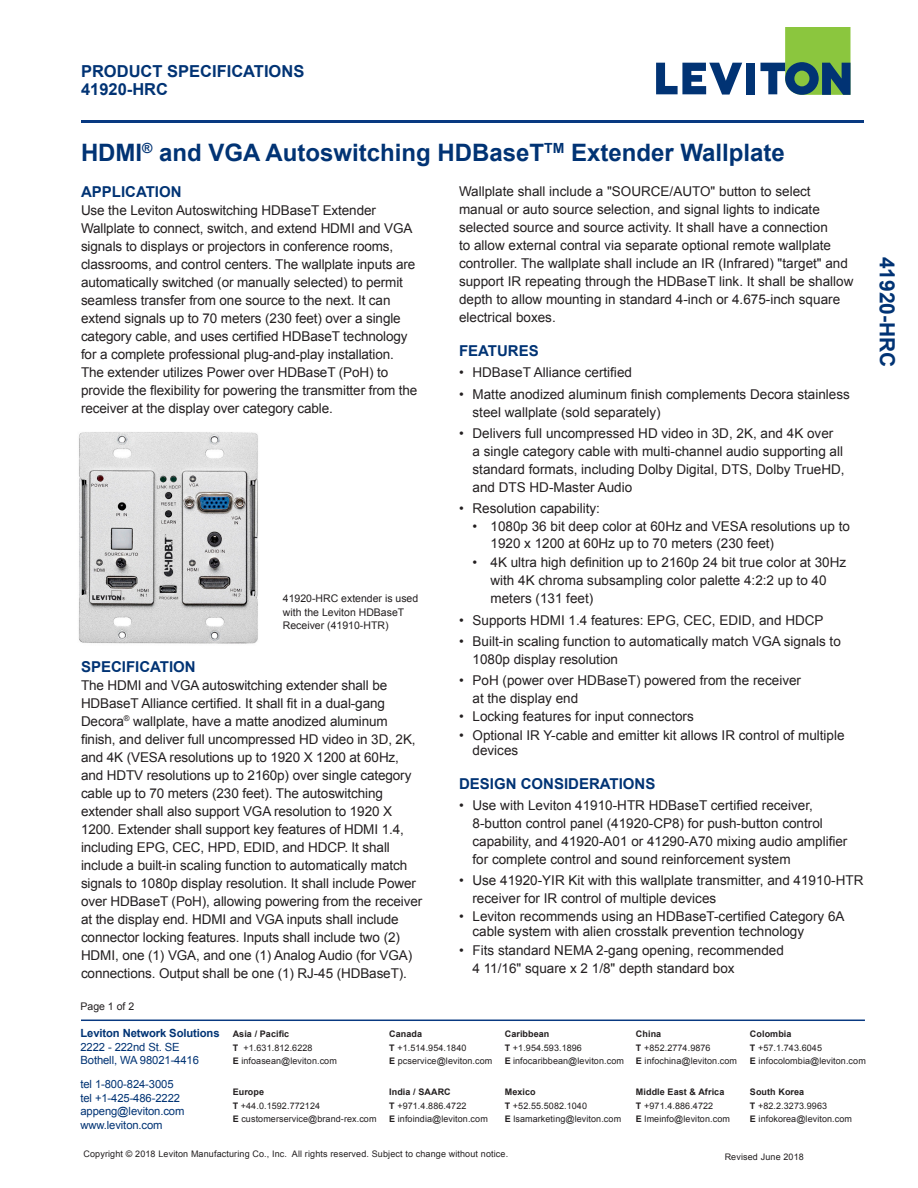
<style>
.page{position:relative;width:918px;height:1188px;background:#fff}
.page>*{position:absolute;margin:0;border:0;box-sizing:border-box;transform-origin:0 0}
.t1{font:700 24px "Arial";color:#013374}
.t2{font:700 21px "Arial";color:#013374}
.t3{font:700 16.5px "Arial";color:#013374}
.Subheads{font:700 15px "Arial";color:#013374}
.Body{font:13.5px/18px "Arial";letter-spacing:-.01em;color:#231f20}
.Bulletted{font:13.5px/18px "Arial";color:#231f20}
.t4{font:11.25px/13.5px "Arial";letter-spacing:-.01em;color:#013374}
.Body-2{font:10.5px/13.5px "Arial";color:#231f20}
.t5{font:9px/13.5px "Arial";letter-spacing:.01em;color:#231f20}
.t6{font:700 9px "Arial";letter-spacing:.01em;color:#231f20}
.s1{font-weight:700}
</style>
<div class="page">
<svg style="left:656px;top:63px;width:86px;height:32px"></svg>
<div style="left:746px;top:63px;width:9px;height:31px;background:#013374"></div>
<svg style="left:760px;top:27px;width:90px;height:68px"></svg>
<hr style="left:81px;top:120px;width:783px;height:3px;background:#083981">
<hr style="left:81px;top:1020px;width:784px;height:1px;background:#083981">
<img style="left:78px;top:432px;width:180px;height:212px">
<p class="t3" style="left:81px;top:60px;width:225px">PRODUCT SPECIFICATIONS</p>
<p class="t3" style="left:81px;top:78px;width:89px">41920-HRC</p>
<p class="t1" style="left:81px;top:137px;width:705px">HDMI<sup>®</sup> and VGA Autoswitching HDBaseT<sup>TM</sup> Extender Wallplate</p>
<p class="Subheads" style="left:81px;top:182px;width:102px">APPLICATION</p>
<p class="Body" style="left:81px;top:201px;width:338px">Use the Leviton Autoswitching HDBaseT Extender Wallplate to connect, switch, and extend HDMI and VGA signals to displays or projectors in conference rooms, classrooms, and control centers. The wallplate inputs are automatically switched (or manually selected) to permit seamless transfer from one source to the next. It can extend signals up to 70 meters (230 feet) over a single category cable, and uses certified HDBaseT technology for a complete professional plug-and-play installation.<br>The extender utilizes Power over HDBaseT (PoH) to provide the flexibility for powering the transmitter from the receiver at the display over category cable.</p>
<p class="Body-2" style="left:283px;top:592px;width:137px">41920-HRC extender is used with the Leviton HDBaseT<br>Receiver (41910-HTR)</p>
<p class="Subheads" style="left:81px;top:656px;width:116px">SPECIFICATION</p>
<p class="Body" style="left:81px;top:676px;width:343px">The HDMI and VGA autoswitching extender shall be HDBaseT Alliance certified. It shall fit in a dual-gang Decora<sup>®</sup> wallplate, have a matte anodized aluminum finish, and deliver full uncompressed HD video in 3D, 2K, and 4K (VESA resolutions up to 1920 X 1200 at 60Hz, and HDTV resolutions up to 2160p) over single category cable up to 70 meters (230 feet). The autoswitching extender shall also support VGA resolution to 1920 X 1200. Extender shall support key features of HDMI 1.4, including EPG, CEC, HPD, EDID, and HDCP. It shall include a built-in scaling function to automatically match signals to 1080p display resolution. It shall include Power over HDBaseT (PoH), allowing powering from the receiver at the display end. HDMI and VGA inputs shall include connector locking features. Inputs shall include two (2)<br>HDMI, one (1) VGA, and one (1) Analog Audio (for VGA) connections. Output shall be one (1) RJ-45 (HDBaseT).</p>
<p class="Body-2" style="left:80px;top:1000px;width:55px">Page 1 of 2</p>
<p class="Bulletted" style="left:459px;top:182px;width:396px">Wallplate shall include a "SOURCE/AUTO" button to select manual or auto source selection, and signal lights to indicate selected source and source activity. It shall have a connection<br>to allow external contral via separate optional remote wallplate controller. The wallplate shall include an IR (Infrared) "target" and support IR repeating through the HDBaseT link. It shall be shallow depth to allow mounting in standard 4-inch or 4.675-inch square electrical boxes.</p>
<p class="Subheads" style="left:459px;top:341px;width:81px">FEATURES</p>
<p class="Body" style="left:459px;top:364px;width:175px">• HDBaseT Alliance certified</p>
<p class="Body" style="left:472px;top:385px;width:379px;text-indent:-14px">• Matte anodized aluminum finish complements Decora stainless steel wallplate (sold separately)</p>
<p class="Body" style="left:472px;top:424px;width:374px;text-indent:-14px">• Delivers full uncompressed HD video in 3D, 2K, and 4K over<br>a single category cable with multi-channel audio supporting all standard formats, including Dolby Digital, DTS, Dolby TrueHD, and DTS HD-Master Audio</p>
<p class="Body" style="left:459px;top:500px;width:143px">• Resolution capability:</p>
<p class="Body" style="left:490px;top:518px;width:361px;line-height:16.5px;text-indent:-18px">• 1080p 36 bit deep color at 60Hz and VESA resolutions up to<br>1920 x 1200 at 60Hz up to 70 meters (230 feet)</p>
<p class="Bulletted" style="left:490px;top:554px;width:357px;text-indent:-18px">• 4K ultra high definition up to 2160p 24 bit true color at 30Hz with 4K chroma subsampling color palette 4:2:2 up to 40 meters (131 feet)</p>
<p class="Body" style="left:459px;top:611px;width:366px">• Supports HDMI 1.4 features: EPG, CEC, EDID, and HDCP</p>
<p class="Body" style="left:472px;top:632px;width:370px;text-indent:-14px">• Built-in scaling function to automatically match VGA signals to<br>1080p display resolution</p>
<p class="Body" style="left:472px;top:671px;width:330px;text-indent:-14px">• PoH (power over HDBaseT) powered from the receiver at the display end</p>
<p class="Body" style="left:459px;top:708px;width:236px">• Locking features for input connectors</p>
<p class="Body" style="left:472px;top:727px;width:374px;line-height:15px;text-indent:-14px">• Optional IR Y-cable and emitter kit allows IR control of multiple devices</p>
<p class="Subheads" style="left:459px;top:773px;width:198px">DESIGN CONSIDERATIONS</p>
<p class="Body" style="left:472px;top:796px;width:376px;text-indent:-14px">• Use with Leviton 41910-HTR HDBaseT certified receiver, 8-button control panel (41920-CP8) for push-button control capability, and 41920-A01 or 41290-A70 mixing audio amplifier for complete control and sound reinforcement system</p>
<p class="Body" style="left:472px;top:872px;width:392px;text-indent:-14px">• Use 41920-YIR Kit with this wallplate transmitter, and 41910-HTR receiver for IR control of multiple devices</p>
<p class="Body" style="left:472px;top:909px;width:374px;line-height:15px;text-indent:-14px">• Leviton recommends using an HDBaseT-certified Category 6A cable system with alien crosstalk prevention technology</p>
<p class="Body" style="left:472px;top:941px;width:313px;text-indent:-14px">• Fits standard NEMA 2-gang opening, recommended<br>4 11/16" square x 2 1/8" depth standard box</p>
<p class="t4" style="left:80px;top:1027px;width:141px"><span class="s1">Leviton Network Solutions<br></span>2222 - 222nd St. SE<br>Bothell, WA 98021-4416</p>
<p class="t4" style="left:80px;top:1078px;width:95px">tel 1-800-824-3005</p>
<p class="t4" style="left:80px;top:1091px;width:101px">tel +1-425-486-2222</p>
<p class="t4" style="left:80px;top:1105px;width:105px">appeng@leviton.com</p>
<p class="t4" style="left:80px;top:1118px;width:84px">www.leviton.com</p>
<p class="t5" style="left:233px;top:1027px;width:106px"><span class="s1">Asia / Pacific<br>T</span> +1.631.812.6228<br><span class="s1">E</span> infoasean@leviton.com</p>
<p class="t5" style="left:389px;top:1027px;width:105px"><span class="s1">Canada<br>T</span> +1.514.954.1840<br><span class="s1">E</span> pcservice@leviton.com</p>
<p class="t5" style="left:505px;top:1027px;width:121px"><span class="s1">Caribbean<br>T</span> +1.954.593.1896<br><span class="s1">E</span> infocaribbean@leviton.com</p>
<p class="t6" style="left:636px;top:1028px;width:27px">China</p>
<p class="t6" style="left:750px;top:1028px;width:43px">Colombia</p>
<p class="t5" style="left:750px;top:1041px;width:117px"><span class="s1">T</span> +57.1.743.6045<br><span class="s1">E</span> infocolombia@leviton.com</p>
<p class="t5" style="left:636px;top:1041px;width:103px"><span class="s1">T</span> +852.2774.9876<br><span class="s1">E</span> infochina@leviton.com</p>
<p class="t5" style="left:505px;top:1086px;width:118px"><span class="s1">Mexico<br>T</span> +52.55.5082.1040<br><span class="s1">E</span> lsamarketing@leviton.com</p>
<p class="t5" style="left:636px;top:1086px;width:95px"><span class="s1">Middle East &amp; Africa<br>T</span> +971.4.886.4722<br><span class="s1">E</span> lmeinfo@leviton.com</p>
<p class="t5" style="left:750px;top:1086px;width:104px"><span class="s1">South Korea<br>T</span> +82.2.3273.9963<br><span class="s1">E</span> infokorea@leviton.com</p>
<p class="t5" style="left:83px;top:1147px;width:426px">Copyright © 2018 Leviton Manufacturing Co., Inc. All rights reserved. Subject to change without notice.</p>
<p class="t5" style="left:233px;top:1086px;width:145px"><span class="s1">Europe<br>T</span> +44.0.1592.772124<br><span class="s1">E</span> customerservice@brand-rex.com</p>
<p class="t6" style="left:389px;top:1086px;width:63px">India / SAARC</p>
<p class="t5" style="left:389px;top:1099px;width:100px"><span class="s1">T</span> +971.4.886.4722<br><span class="s1">E</span> infoindia@leviton.com</p>
<p class="t5" style="left:725px;top:1150px;width:81px">Revised June 2018</p>
<p class="t2" style="left:901px;top:256px;width:112px;rotate:90deg">41920-HRC</p>
</div>
